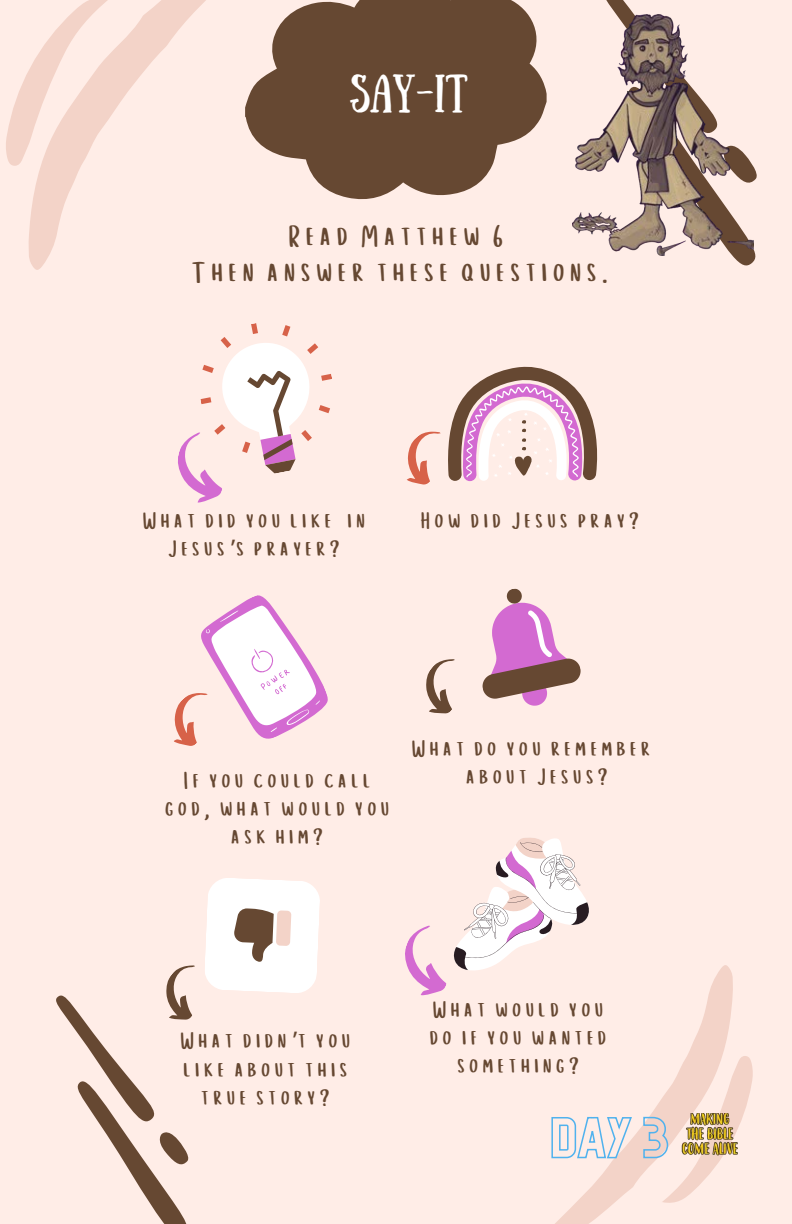
<style>
.page{position:relative;width:792px;height:1224px;background:#ffede7}
.page>*{position:absolute;margin:0;border:0;box-sizing:border-box;transform-origin:0 0}
.t1{font:38.2px "Sunday";color:#fff}
.t2{font:30.6px "Cup Cakes";color:#664832}
.t3{font:23.8px/28px "Cup Cakes";color:#664832;text-align:center}
.s1{font-family:"Noto Sans Gurmukhi"}
</style>
<div class="page">
<svg style="left:28px;top:0;width:178px;height:270px"></svg>
<svg style="left:6px;top:0;width:104px;height:166px"></svg>
<svg style="left:606px;top:0;width:151px;height:266px"></svg>
<svg style="left:555px;top:965px;width:178px;height:259px"></svg>
<svg style="left:245px;top:0;width:302px;height:199px;fill:#664832"></svg>
<svg style="left:178px;top:323px;width:154px;height:180px"></svg>
<svg style="left:406px;top:366px;width:192px;height:119px"></svg>
<svg style="left:56px;top:878px;width:264px;height:346px"></svg>
<svg style="left:426px;top:588px;width:155px;height:126px"></svg>
<svg style="left:405px;top:838px;width:185px;height:164px"></svg>
<svg style="left:174px;top:595px;width:154px;height:151px"></svg>
<img style="left:572px;top:14px;width:182px;height:242px">
<svg style="left:551px;top:1056px;width:202px;height:149px"></svg>
<img style="left:676px;top:1114px;width:68px;height:48px">
<p class="t1" style="left:350px;top:67px;width:120px">Say-it</p>
<p class="t2" style="left:289px;top:216px;width:222px">Read Matthew 6</p>
<p class="t2" style="left:192px;top:252px;width:423px">Then answer these questions.</p>
<p class="t3" style="left:144px;top:508px;width:228px">What did you like in<br>Jesus<span class="s1">’</span>s prayer?</p>
<p class="t3" style="left:421px;top:508px;width:224px">How did Jesus pray?</p>
<p class="t3" style="left:412px;top:736px;width:244px">What do you remember</p>
<p class="t3" style="left:185px;top:768px;width:192px">If you could call</p>
<p class="t3" style="left:467px;top:764px;width:147px">about Jesus?</p>
<p class="t3" style="left:166px;top:796px;width:230px">god, what would you ask him?</p>
<p class="t3" style="left:181px;top:1028px;width:176px">What didn<span class="s1">’</span>t you like about this true story?</p>
<p class="t3" style="left:430px;top:997px;width:183px">What would you do if you wanted something?</p>
</div>
